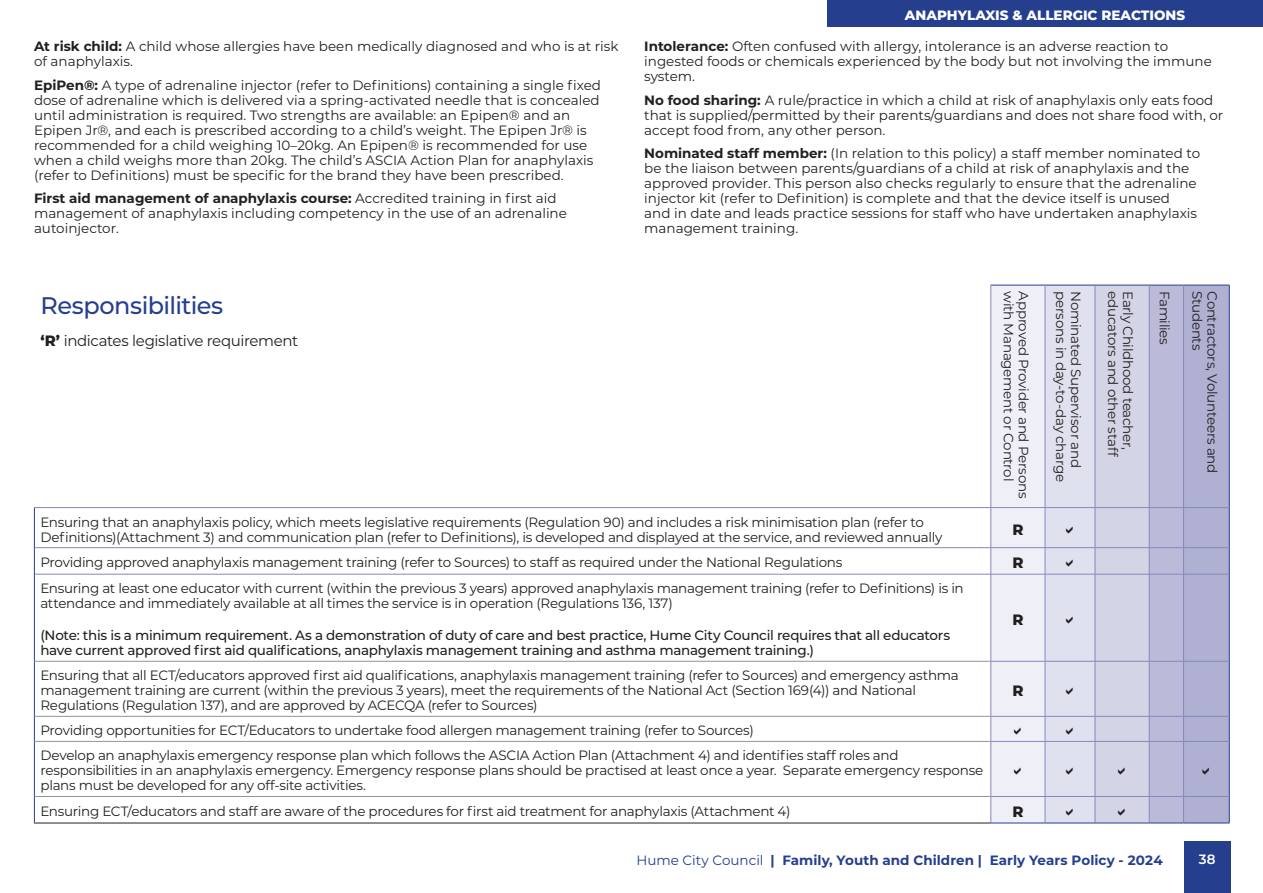
<style>
.page{position:relative;width:1263px;height:893px;background:#fff}
.page>*{position:absolute;margin:0;border:0;box-sizing:border-box;transform-origin:0 0}
.t1{font:500 24px "Montserrat";letter-spacing:-.02em;color:#253f8e}
.t2{font:15px "Montserrat";letter-spacing:-.03em;color:#231f20}
.t3{font:800 15px "Montserrat";color:#231f20}
.t4{font:13.5px/15px "Montserrat";letter-spacing:-.015em;color:#231f20}
.t5{font:500 13.5px/15px "Montserrat";letter-spacing:-.02em;color:#231f20}
.t6{font:700 13.5px "Montserrat";letter-spacing:.005em;color:#253f8e}
.t7{font:800 13.5px "Montserrat";color:#fff}
.t8{font:600 13.5px "Montserrat";color:#fff}
.s1{font-weight:700}
.s2{font-weight:800}
.s3{font-weight:400}
</style>
<div class="page">
<div style="left:1184px;top:842px;width:46px;height:51px;background:#253f8e"></div>
<hr style="left:34px;top:507px;width:957px;height:1px;background:#8688ba">
<hr style="left:35px;top:547px;width:956px;height:1px;background:#8688ba">
<hr style="left:35px;top:574px;width:956px;height:1px;background:#8688ba">
<hr style="left:34px;top:508px;width:1px;height:40px;background:#253f8e">
<svg style="left:34px;top:548px;width:1px;height:26px"></svg>
<hr style="left:34px;top:574px;width:1px;height:87px;background:#253f8e">
<hr style="left:34px;top:661px;width:1px;height:55px;background:#253f8e">
<svg style="left:34px;top:716px;width:1px;height:25px"></svg>
<hr style="left:34px;top:741px;width:1px;height:55px;background:#253f8e">
<svg style="left:34px;top:796px;width:1px;height:27px"></svg>
<hr style="left:991px;top:823px;width:54px;height:1px;background:#253f8e">
<hr style="left:1045px;top:823px;width:50px;height:1px;background:#253f8e">
<hr style="left:1095px;top:823px;width:54px;height:1px;background:#253f8e">
<hr style="left:1149px;top:823px;width:34px;height:1px;background:#253f8e">
<hr style="left:1183px;top:823px;width:47px;height:1px;background:#253f8e">
<hr style="left:35px;top:661px;width:956px;height:1px;background:#939598">
<hr style="left:35px;top:716px;width:956px;height:1px;background:#939598">
<hr style="left:35px;top:741px;width:956px;height:1px;background:#939598">
<hr style="left:35px;top:796px;width:956px;height:1px;background:#939598">
<hr style="left:34px;top:823px;width:957px;height:1px;background:#231f20">
<div style="left:827px;top:0;width:436px;height:26px;background:#253f8e"></div>
<svg style="left:990px;top:285px;width:240px;height:538px"></svg>
<p class="t4" style="left:34px;top:39px;width:586px"><span class="s1">At risk child:</span> A child whose allergies have been medically diagnosed and who is at risk of anaphylaxis.</p>
<p class="t4" style="left:34px;top:77px;width:568px"><span class="s1">EpiPen®:</span> A type of adrenaline injector (refer to Definitions) containing a single fixed dose of adrenaline which is delivered via a spring-activated needle that is concealed until administration is required. Two strengths are available: an Epipen® and an Epipen Jr®, and each is prescribed according to a child’s weight. The Epipen Jr® is recommended for a child weighing 10–20kg. An Epipen® is recommended for use when a child weighs more than 20kg. The child’s ASCIA Action Plan for anaphylaxis (refer to Definitions) must be specific for the brand they have been prescribed.</p>
<p class="t4" style="left:34px;top:191px;width:534px"><span class="s1">First aid management of anaphylaxis course:</span> Accredited training in first aid management of anaphylaxis including competency in the use of an adrenaline autoinjector.</p>
<h1 class="t1" style="left:40px;top:289px;width:184px">Responsibilities</h1>
<p class="t2" style="left:40px;top:331px;width:259px"><span class="s2">‘R’</span> indicates legislative requirement</p>
<p class="t7" style="left:905px;top:5px;width:282px">ANAPHYLAXIS &amp; ALLERGIC REACTIONS</p>
<p class="t4" style="left:644px;top:39px;width:569px"><span class="s1">Intolerance:</span> Often confused with allergy, intolerance is an adverse reaction to ingested foods or chemicals experienced by the body but not involving the immune system.</p>
<p class="t4" style="left:644px;top:92px;width:581px"><span class="s1">No food sharing:</span> A rule/practice in which a child at risk of anaphylaxis only eats food that is supplied/permitted by their parents/guardians and does not share food with, or accept food from, any other person.</p>
<p class="t4" style="left:644px;top:146px;width:557px"><span class="s1">Nominated staff member:</span> (In relation to this policy) a staff member nominated to be the liaison between parents/guardians of a child at risk of anaphylaxis and the approved provider. This person also checks regularly to ensure that the adrenaline injector kit (refer to Definition) is complete and that the device itself is unused<br>and in date and leads practice sessions for staff who have undertaken anaphylaxis management training.</p>
<p class="t4" style="left:1017px;top:291px;width:192px;rotate:90deg">with Management or Control</p>
<p class="t4" style="left:1032px;top:291px;width:209px;rotate:90deg">Approved Provider and Persons</p>
<p class="t4" style="left:1069px;top:291px;width:192px;rotate:90deg">persons in day-to-day charge</p>
<p class="t4" style="left:1084px;top:291px;width:178px;rotate:90deg">Nominated Supervisor and</p>
<p class="t4" style="left:1121px;top:291px;width:167px;rotate:90deg">educators and other staff</p>
<p class="t4" style="left:1136px;top:291px;width:160px;rotate:90deg">Early Childhood teacher,</p>
<p class="t4" style="left:1172px;top:291px;width:55px;rotate:90deg">Families</p>
<p class="t4" style="left:1205px;top:291px;width:61px;rotate:90deg">Students</p>
<p class="t4" style="left:1220px;top:291px;width:184px;rotate:90deg">Contractors, Volunteers and</p>
<p class="t4" style="left:40px;top:514px;width:903px">Ensuring that an anaphylaxis policy, which meets legislative requirements (Regulation 90) and includes a risk minimisation plan (refer to<br>Definitions)(Attachment 3) and communication plan (refer to Definitions), is developed and displayed at the service, and reviewed annually</p>
<p class="t3" style="left:1012px;top:519px;width:13px">R</p>
<p class="t4" style="left:40px;top:555px;width:804px">Providing approved anaphylaxis management training (refer to Sources) to staff as required under the National Regulations</p>
<p class="t3" style="left:1012px;top:552px;width:13px">R</p>
<p class="t4" style="left:40px;top:580px;width:925px">Ensuring at least one educator with current (within the previous 3 years) approved anaphylaxis management training (refer to Definitions) is in attendance and immediately available at all times the service is in operation (Regulations 136, 137)</p>
<p class="t5" style="left:40px;top:627px;width:911px">(Note: this is a minimum requirement. As a demonstration of duty of care and best practice, Hume City Council requires that all educators have current approved first aid qualifications, anaphylaxis management training and asthma management training.)</p>
<p class="t3" style="left:1012px;top:609px;width:13px">R</p>
<p class="t4" style="left:40px;top:668px;width:920px">Ensuring that all ECT/educators approved first aid qualifications, anaphylaxis management training (refer to Sources) and emergency asthma management training are current (within the previous 3 years), meet the requirements of the National Act (Section 169(4)) and National<br>Regulations (Regulation 137), and are approved by ACECQA (refer to Sources)</p>
<p class="t3" style="left:1012px;top:680px;width:13px">R</p>
<p class="t4" style="left:40px;top:718px;width:860px;line-height:25px">Providing opportunities for ECT/Educators to undertake food allergen management training (refer to Sources)<br>Develop an anaphylaxis emergency response plan which follows the ASCIA Action Plan (Attachment 4) and identifies staff roles and</p>
<p class="t4" style="left:40px;top:763px;width:944px">responsibilities in an anaphylaxis emergency. Emergency response plans should be practised at least once a year. Separate emergency response plans must be developed for any off-site activities.</p>
<p class="t4" style="left:40px;top:803px;width:752px">Ensuring ECT/educators and staff are aware of the procedures for first aid treatment for anaphylaxis (Attachment 4)</p>
<p class="t3" style="left:1012px;top:801px;width:13px">R</p>
<p class="t6" style="left:637px;top:850px;width:528px"><span class="s3">Hume City Council</span> | Family, Youth and Children | Early Years Policy - 2024</p>
<p class="t8" style="left:1199px;top:849px;width:18px">38</p>
</div>
